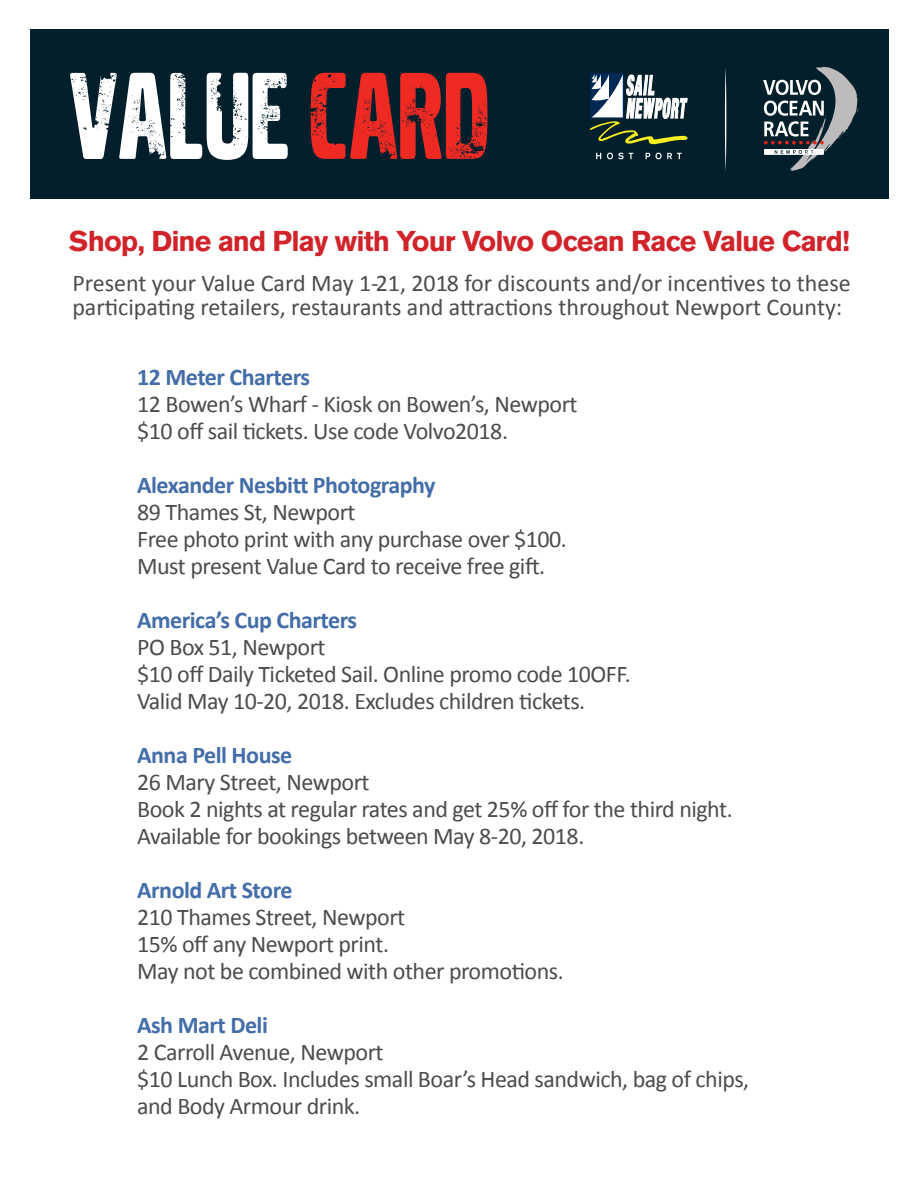
<style>
.page{position:relative;width:918px;height:1188px;background:#fff}
.page>*{position:absolute;margin:0;border:0;box-sizing:border-box;transform-origin:0 0}
.t1{font:500 129.3px "Distressed Volvo Broad V7";color:#fff}
.t2{font:700 28.5px "Volvo Sans Pro";letter-spacing:-.02em;color:#d1232a}
.t3{font:24px "Calibri";letter-spacing:-.02em;color:#4b4c4d}
.t4{font:24px/24px "Calibri";color:#4b4c4d}
.t5{font:700 24px "Calibri";letter-spacing:-.02em;color:#436da8}
.s1{color:#ee2a23}
</style>
<div class="page">
<div style="left:30px;top:29px;width:859px;height:169px;background:#031f2c"></div>
<svg style="left:725px;top:68px;width:1px;height:103px"></svg>
<svg style="left:596px;top:153px;width:5px;height:6px"></svg>
<svg style="left:607px;top:153px;width:26px;height:6px"></svg>
<svg style="left:646px;top:153px;width:36px;height:6px"></svg>
<svg style="left:763px;top:67px;width:96px;height:104px"></svg>
<svg style="left:590px;top:73px;width:98px;height:72px"></svg>
<p class="t1" style="left:68px;top:48px;width:424px">VALUE <span class="s1">CARD</span></p>
<p class="t2" style="left:69px;top:224px;width:783px">Shop, Dine and Play with Your Volvo Ocean Race Value Card!</p>
<p class="t4" style="left:72px;top:271px;width:780px">Present your Value Card May 1-21, 2018 for discounts and/or incentives to these participating retailers, restaurants and attractions throughout Newport County:</p>
<p class="t5" style="left:137px;top:362px;width:174px">12 Meter Charters</p>
<p class="t3" style="left:137px;top:389px;width:442px">12 Bowen’s Wharf - Kiosk on Bowen’s, Newport</p>
<p class="t3" style="left:137px;top:416px;width:372px">$10 off sail tickets. Use code Volvo2018.</p>
<p class="t5" style="left:137px;top:470px;width:300px">Alexander Nesbitt Photography</p>
<p class="t3" style="left:137px;top:497px;width:220px">89 Thames St, Newport</p>
<p class="t3" style="left:137px;top:524px;width:431px">Free photo print with any purchase over $100.</p>
<p class="t3" style="left:137px;top:551px;width:410px">Must present Value Card to receive free gift.</p>
<p class="t5" style="left:137px;top:605px;width:221px">America’s Cup Charters</p>
<p class="t3" style="left:137px;top:632px;width:190px">PO Box 51, Newport</p>
<p class="t3" style="left:137px;top:659px;width:495px">$10 off Daily Ticketed Sail. Online promo code 10OFF.</p>
<p class="t3" style="left:137px;top:686px;width:450px">Valid May 10-20, 2018. Excludes children tickets.</p>
<p class="t5" style="left:137px;top:740px;width:157px">Anna Pell House</p>
<p class="t3" style="left:137px;top:767px;width:234px">26 Mary Street, Newport</p>
<p class="t3" style="left:137px;top:794px;width:597px">Book 2 nights at regular rates and get 25% off for the third night.</p>
<p class="t3" style="left:137px;top:821px;width:449px">Available for bookings between May 8-20, 2018.</p>
<p class="t5" style="left:137px;top:875px;width:157px">Arnold Art Store</p>
<p class="t3" style="left:137px;top:902px;width:270px">210 Thames Street, Newport</p>
<p class="t3" style="left:137px;top:929px;width:253px">15% off any Newport print.</p>
<p class="t3" style="left:137px;top:956px;width:428px">May not be combined with other promotions.</p>
<p class="t5" style="left:137px;top:1010px;width:132px">Ash Mart Deli</p>
<p class="t3" style="left:137px;top:1037px;width:248px">2 Carroll Avenue, Newport</p>
<p class="t3" style="left:137px;top:1064px;width:614px">$10 Lunch Box. Includes small Boar’s Head sandwich, bag of chips,</p>
<p class="t3" style="left:137px;top:1091px;width:225px">and Body Armour drink.</p>
</div>
